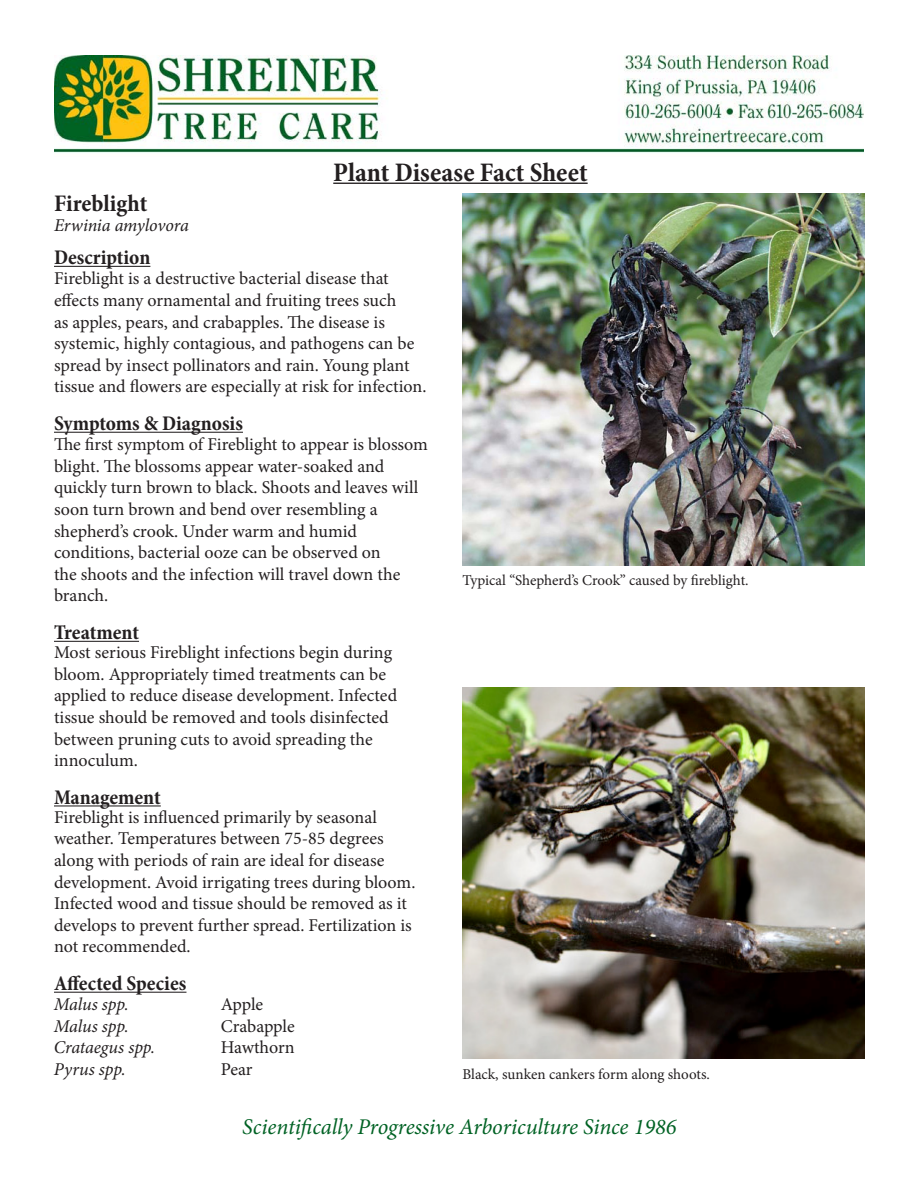
<style>
.page{position:relative;width:918px;height:1188px;background:#fff}
.page>*{position:absolute;margin:0;border:0;box-sizing:border-box;transform-origin:0 0}
.t1{font:700 condensed 27px "Minion Pro";color:#231f20}
.t2{font:700 condensed 24px "Minion Pro";letter-spacing:-.005em;color:#231f20}
.t3{font:italic 22.5px "Minion Pro";letter-spacing:-.01em;color:#006224}
.t4{font:700 condensed 21px "Minion Pro";color:#231f20}
.t5{font:18px/21.6px "Minion Pro";color:#231f20}
.t6{font:italic 18px "Minion Pro";letter-spacing:-.01em;color:#231f20}
.t7{font:15px "Minion Pro";letter-spacing:-.005em;color:#231f20}
</style>
<div class="page">
<img style="left:54px;top:55px;width:810px;height:98px">
<hr style="left:333px;top:183px;width:255px;height:1px;background:#231f20">
<img style="left:462px;top:687px;width:402px;height:372px">
<img style="left:462px;top:194px;width:402px;height:372px">
<hr style="left:54px;top:992px;width:132px;height:1px;background:#231f20">
<hr style="left:54px;top:805px;width:107px;height:1px;background:#231f20">
<hr style="left:54px;top:641px;width:85px;height:1px;background:#231f20">
<hr style="left:54px;top:432px;width:189px;height:1px;background:#231f20">
<hr style="left:54px;top:266px;width:96px;height:1px;background:#231f20">
<p class="t2" style="left:54px;top:187px;width:95px">Fireblight</p>
<p class="t6" style="left:54px;top:213px;width:136px">Erwinia amylovora</p>
<h1 class="t1" style="left:333px;top:153px;width:256px">Plant Disease Fact Sheet</h1>
<p class="t4" style="left:54px;top:243px;width:98px">Description</p>
<p class="t5" style="left:54px;top:268px;width:374px">Fireblight is a destructive bacterial disease that effects many ornamental and fruiting trees such<br>as apples, pears, and crabapples. The disease is systemic, highly contagious, and pathogens can be spread by insect pollinators and rain. Young plant tissue and flowers are especially at risk for infection.</p>
<p class="t4" style="left:54px;top:409px;width:190px">Symptoms &amp; Diagnosis</p>
<p class="t5" style="left:54px;top:434px;width:376px">The first symptom of Fireblight to appear is blossom blight. The blossoms appear water-soaked and quickly turn brown to black. Shoots and leaves will soon turn brown and bend over resembling a</p>
<p class="t5" style="left:54px;top:520px;width:348px">shepherd’s crook. Under warm and humid conditions, bacterial ooze can be observed on the shoots and the infection will travel down the branch.</p>
<p class="t4" style="left:54px;top:618px;width:87px">Treatment</p>
<p class="t5" style="left:54px;top:642px;width:345px">Most serious Fireblight infections begin during bloom. Appropriately timed treatments can be applied to reduce disease development. Infected tissue should be removed and tools disinfected between pruning cuts to avoid spreading the innoculum.</p>
<p class="t4" style="left:54px;top:783px;width:108px">Management</p>
<p class="t5" style="left:54px;top:806px;width:363px">Fireblight is influenced primarily by seasonal weather. Temperatures between 75-85 degrees along with periods of rain are ideal for disease development. Avoid irrigating trees during bloom.<br>Infected wood and tissue should be removed as it develops to prevent further spread. Fertilization is not recommended.</p>
<p class="t4" style="left:54px;top:969px;width:134px">Affected Species</p>
<p class="t6" style="left:54px;top:992px;width:76px">Malus spp.</p>
<p class="t6" style="left:54px;top:1014px;width:76px">Malus spp.</p>
<p class="t6" style="left:54px;top:1035px;width:103px">Crataegus spp.</p>
<p class="t6" style="left:54px;top:1057px;width:73px">Pyrus spp.</p>
<p class="t5" style="left:221px;top:994px;width:44px">Apple</p>
<p class="t5" style="left:221px;top:1015px;width:75px">Crabapple</p>
<p class="t5" style="left:221px;top:1037px;width:75px">Hawthorn</p>
<p class="t5" style="left:221px;top:1059px;width:33px">Pear</p>
<p class="t7" style="left:462px;top:571px;width:288px">Typical “Shepherd’s Crook” caused by fireblight.</p>
<p class="t7" style="left:462px;top:1064px;width:249px">Black, sunken cankers form along shoots.</p>
<p class="t3" style="left:242px;top:1111px;width:436px">Scientifically Progressive Arboriculture Since 1986</p>
</div>
